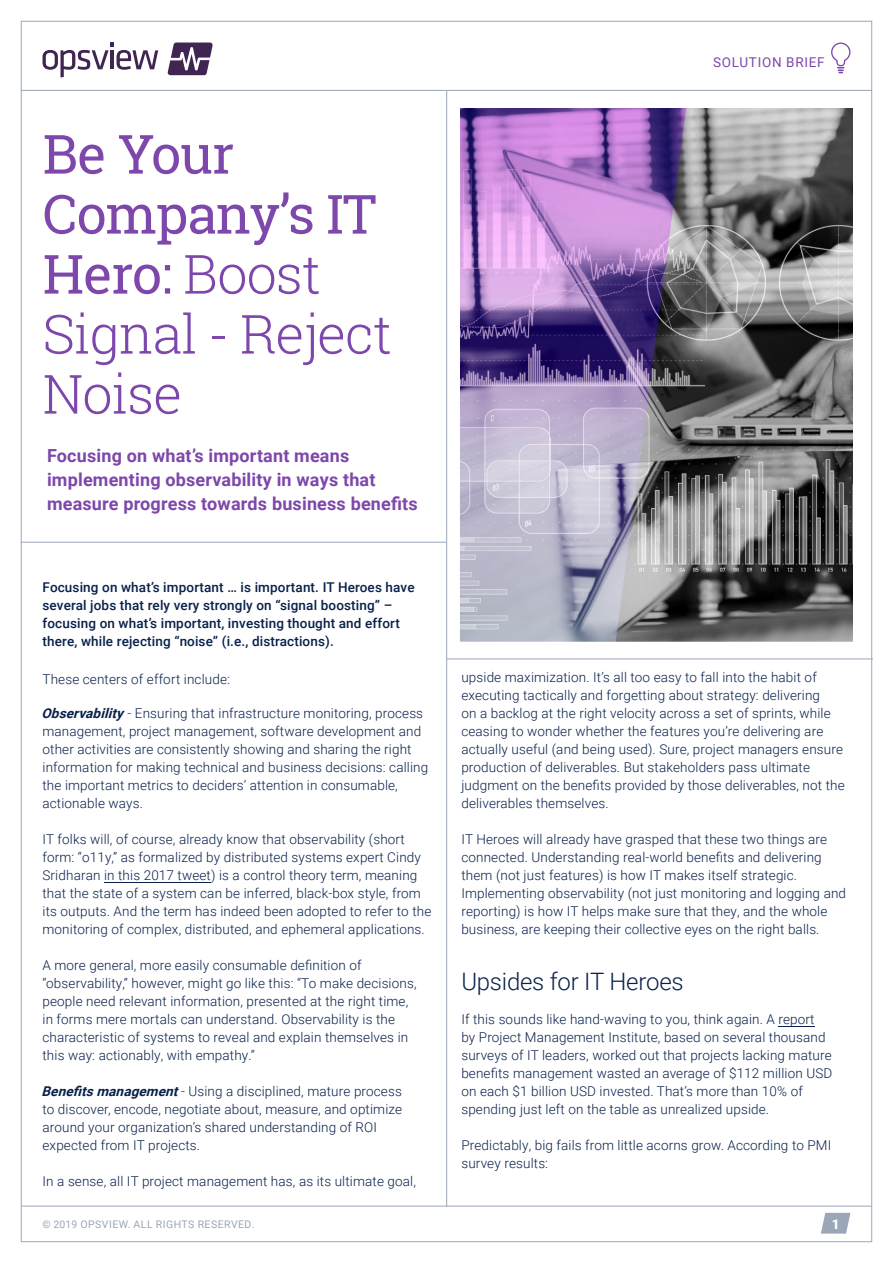
<style>
.page{position:relative;width:893px;height:1263px;background:#fff}
.page>*{position:absolute;margin:0;border:0;box-sizing:border-box;transform-origin:0 0}
.t1{font:300 54px/60px "Roboto Slab";letter-spacing:-.02em;color:#7d47ab}
.t2{font:300 24px "Roboto";letter-spacing:-.01em;color:#08204a}
.t3{font:700 18px/24px "Roboto";letter-spacing:.01em;color:#7d47ab}
.t4{font:300 13.5px/18px "Roboto";letter-spacing:.01em;color:#08204a}
.t5{font:500 13.5px/18px "Roboto";letter-spacing:.01em;color:#08204a}
.t6{font:13.5px "Roboto";letter-spacing:.055em;color:#7d47ab}
.t7{font:900 13.5px "Roboto";color:#fff}
.t8{font:10.5px "Roboto";letter-spacing:.045em;color:#9ba6b8}
.s1{font-weight:400}
.s2{font-weight:700;font-style:italic}
</style>
<div class="page">
<img style="left:686px;top:108px;width:167px;height:534px">
<hr style="left:446px;top:91px;width:1px;height:1115px;background:#9ba6b8">
<svg style="left:43px;top:43px;width:115px;height:34px"></svg>
<svg style="left:168px;top:43px;width:45px;height:32px"></svg>
<hr style="left:22px;top:1206px;width:850px;height:1px;background:#9ba6b8">
<svg style="left:821px;top:1213px;width:29px;height:20px"></svg>
<hr style="left:21px;top:90px;width:851px;height:1px;background:#9ba6b8">
<svg style="left:831px;top:43px;width:19px;height:30px"></svg>
<hr style="left:447px;top:658px;width:426px;height:1px;background:#9ba6b8">
<hr style="left:104px;top:882px;width:107px;height:1px;background:#08204a">
<svg style="left:460px;top:108px;width:226px;height:534px;background:#9e88b3"></svg>
<hr style="left:778px;top:1026px;width:37px;height:1px;background:#08204a">
<hr style="left:21px;top:542px;width:425px;height:1px;background:#9ba6b8">
<h1 class="t1" style="left:43px;top:123px;width:351px"><span class="s1">Be Your<br>Company’s IT<br>Hero:</span> Boost<br>Signal - Reject<br>Noise</h1>
<h3 class="t3" style="left:47px;top:443px;width:372px">Focusing on what’s important means implementing observability in ways that measure progress towards business benefits</h3>
<p class="t5" style="left:43px;top:578px;width:374px">Focusing on what’s important … is important. IT Heroes have several jobs that rely very strongly on “signal boosting” – focusing on what’s important, investing thought and effort there, while rejecting “noise” (i.e., distractions).</p>
<p class="t4" style="left:43px;top:670px;width:189px">These centers of effort include:</p>
<p class="t4" style="left:42px;top:704px;width:388px"><span class="s2">Observability</span>- Ensuring that infrastructure monitoring, process management, project management, software development and other activities are consistently showing and sharing the right information for making technical and business decisions: calling the important metrics to deciders’ attention in consumable, actionable ways.</p>
<p class="t4" style="left:43px;top:830px;width:390px">IT folks will, of course, already know that observability (short form: “o11y,” as formalized by distributed systems expert Cindy Sridharan in this 2017 tweet) is a control theory term, meaning that the state of a system can be inferred, black-box style, from its outputs. And the term has indeed been adopted to refer to the monitoring of complex, distributed, and ephemeral applications.</p>
<p class="t4" style="left:43px;top:956px;width:376px">A more general, more easily consumable definition of “observability,” however, might go like this: “To make decisions, people need relevant information, presented at the right time, in forms mere mortals can understand. Observability is the characteristic of systems to reveal and explain themselves in this way: actionably, with empathy.”</p>
<p class="t4" style="left:42px;top:1082px;width:362px"><span class="s2">Benefitsmanagement</span>- Using a disciplined, mature process to discover, encode, negotiate about, measure, and optimize around your organization’s shared understanding of ROI expected from IT projects.</p>
<p class="t4" style="left:43px;top:1172px;width:375px">In a sense, all IT project management has, as its ultimate goal,</p>
<p class="t6" style="left:713px;top:53px;width:113px">SOLUTION BRIEF</p>
<p class="t4" style="left:461px;top:668px;width:385px">upside maximization. It’s all too easy to fall into the habit of executing tactically and forgetting about strategy: delivering<br>on a backlog at the right velocity across a set of sprints, while ceasing to wonder whether the features you’re delivering are actually useful (and being used). Sure, project managers ensure production of deliverables. But stakeholders pass ultimate judgment on the benefits provided by those deliverables, not the deliverables themselves.</p>
<p class="t4" style="left:461px;top:830px;width:386px">IT Heroes will already have grasped that these two things are connected. Understanding real-world benefits and delivering them (not just features) is how IT makes itself strategic.<br>Implementing observability (not just monitoring and logging and reporting) is how IT helps make sure that they, and the whole business, are keeping their collective eyes on the right balls.</p>
<h2 class="t2" style="left:461px;top:965px;width:224px">Upsides for IT Heroes</h2>
<p class="t4" style="left:461px;top:1010px;width:372px">If this sounds like hand-waving to you, think again. A report<br>by Project Management Institute, based on several thousand surveys of IT leaders, worked out that projects lacking mature benefits management wasted an average of $112 million USD on each $1 billion USD invested. That’s more than 10% of spending just left on the table as unrealized upside.</p>
<p class="t4" style="left:461px;top:1136px;width:371px">Predictably, big fails from little acorns grow. According to PMI survey results:</p>
<p class="t8" style="left:43px;top:1217px;width:214px">© 2019 OPSVIEW. ALL RIGHTS RESERVED.</p>
<p class="t7" style="left:832px;top:1215px;width:9px">1</p>
</div>
